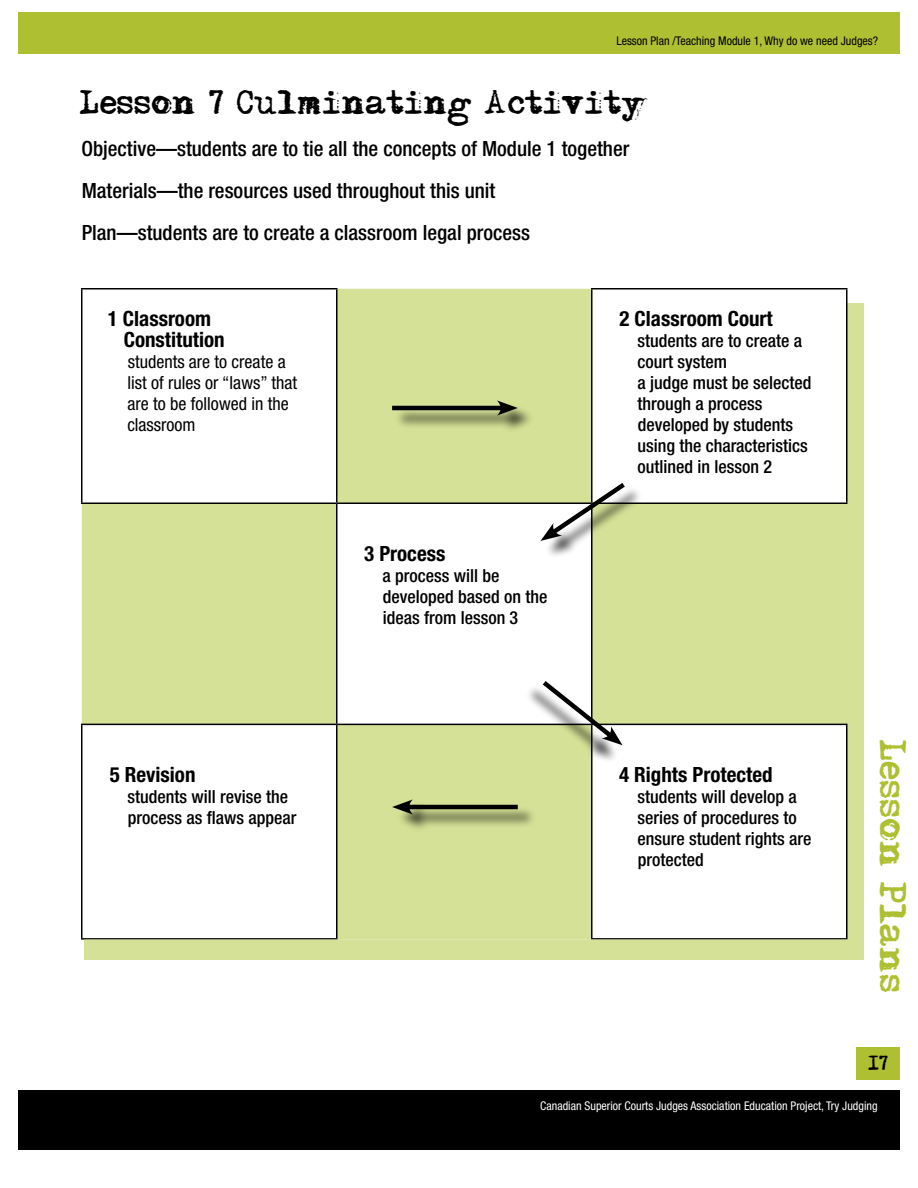
<style>
.page{position:relative;width:918px;height:1188px;background:#fff}
.page>*{position:absolute;margin:0;border:0;box-sizing:border-box;transform-origin:0 0}
.t1{font:33px "Adler accent";color:#aec032}
.t2{font:30px "Adler accent";color:#000}
.t3{font:500 condensed 21px/42px "Helvetica Neue Std";color:#000}
.t4{font:700 condensed 21px/21px "Helvetica Neue Std";color:#000}
.t5{font:500 condensed 18px/21px "Helvetica Neue Std";color:#000}
.t6{font:condensed 18px/21px "Helvetica Neue Std";color:#000}
.t7{font:18px "Adler accent";color:#000}
.t8{font:condensed 12px "Helvetica Neue Std";color:#fff}
.t9{font:condensed 12px "Helvetica Neue Std";color:#000}
</style>
<div class="page">
<div style="left:18px;top:12px;width:882px;height:42px;background:#aec032"></div>
<div style="left:18px;top:1090px;width:882px;height:60px;background:#000"></div>
<div style="left:856px;top:1047px;width:44px;height:33px;background:#aec032"></div>
<div style="left:84px;top:303px;width:780px;height:657px;background:#d5e196"></div>
<svg style="left:82px;top:289px;width:764px;height:649px;fill:#fff"></svg>
<hr style="left:81px;top:288px;width:257px;height:2px;background:#000">
<hr style="left:81px;top:290px;width:1px;height:212px;background:#000">
<hr style="left:81px;top:502px;width:256px;height:2px;background:#000">
<hr style="left:336px;top:504px;width:2px;height:220px;background:#000">
<hr style="left:591px;top:504px;width:1px;height:220px;background:#000">
<hr style="left:336px;top:290px;width:2px;height:212px;background:#000">
<hr style="left:337px;top:502px;width:255px;height:2px;background:#000">
<hr style="left:337px;top:724px;width:255px;height:1px;background:#000">
<hr style="left:591px;top:288px;width:257px;height:2px;background:#000">
<hr style="left:591px;top:290px;width:1px;height:212px;background:#000">
<hr style="left:846px;top:290px;width:2px;height:212px;background:#000">
<hr style="left:592px;top:502px;width:256px;height:2px;background:#000">
<hr style="left:592px;top:724px;width:256px;height:1px;background:#000">
<hr style="left:591px;top:725px;width:1px;height:213px;background:#000">
<hr style="left:846px;top:725px;width:2px;height:213px;background:#000">
<hr style="left:591px;top:938px;width:257px;height:2px;background:#000">
<hr style="left:81px;top:724px;width:256px;height:1px;background:#000">
<hr style="left:81px;top:725px;width:1px;height:213px;background:#000">
<hr style="left:336px;top:725px;width:2px;height:213px;background:#000">
<hr style="left:81px;top:938px;width:257px;height:2px;background:#000">
<div style="left:394px;top:403px;width:142px;height:31px;background:#000;opacity:.75"></div>
<hr style="left:392px;top:406px;width:113px;height:4px;background:#000">
<svg style="left:497px;top:400px;width:21px;height:16px"></svg>
<div style="left:395px;top:802px;width:142px;height:31px;background:#000;opacity:.75"></div>
<hr style="left:405px;top:805px;width:113px;height:4px;background:#000">
<svg style="left:392px;top:799px;width:21px;height:16px"></svg>
<div style="left:543px;top:485px;width:101px;height:75px;background:#000;opacity:.75"></div>
<svg style="left:541px;top:479px;width:89px;height:62px"></svg>
<div style="left:524px;top:683px;width:96px;height:81px;background:#000;opacity:.75"></div>
<svg style="left:538px;top:676px;width:85px;height:69px"></svg>
<p class="t9" style="left:616px;top:34px;width:263px">Lesson Plan /Teaching Module 1, Why do we need Judges?</p>
<h2 class="t2" style="left:80px;top:90px;width:570px">Lesson 7 Culminating Activity</h2>
<p class="t3" style="left:81px;top:127px;width:549px">Objective—students are to tie all the concepts of Module 1 together<br>Materials—the resources used throughout this unit<br>Plan—students are to create a classroom legal process</p>
<p class="t4" style="left:124px;top:307px;width:102px;text-indent:-16px">1 Classroom<br>Constitution</p>
<p class="t6" style="left:128px;top:351px;width:171px">students are to create a list of rules or “laws” that are to be followed in the classroom</p>
<p class="t4" style="left:110px;top:764px;width:87px">5 Revision</p>
<p class="t5" style="left:128px;top:786px;width:170px">students will revise the process as flaws appear</p>
<p class="t4" style="left:364px;top:543px;width:83px">3 Process</p>
<p class="t5" style="left:383px;top:565px;width:166px">a process will be developed based on the ideas from lesson 3</p>
<p class="t4" style="left:619px;top:307px;width:155px">2 Classroom Court</p>
<p class="t5" style="left:637px;top:329px;width:176px">students are to create a court system<br>a judge must be selected through a process developed by students using the characteristics outlined in lesson 2</p>
<p class="t4" style="left:619px;top:764px;width:155px">4 Rights Protected</p>
<p class="t5" style="left:637px;top:786px;width:176px">students will develop a series of procedures to ensure student rights are protected</p>
<h1 class="t1" style="left:906px;top:740px;width:255px;rotate:90deg">Lesson Plans</h1>
<p class="t7" style="left:868px;top:1055px;width:21px">17</p>
<p class="t8" style="left:540px;top:1099px;width:339px">Canadian Superior Courts Judges Association Education Project, Try Judging</p>
</div>
